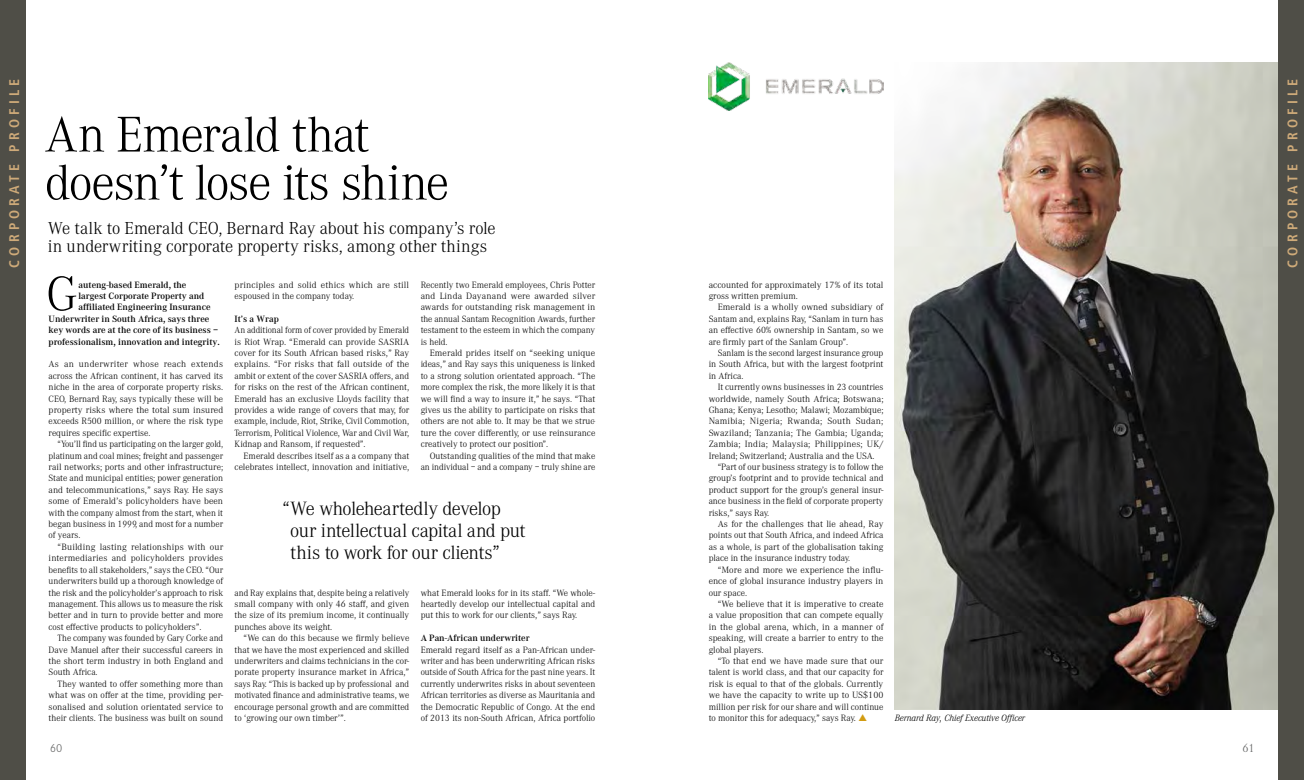
<style>
.page{position:relative;width:1304px;height:780px;background:#fff}
.page>*{position:absolute;margin:0;border:0;box-sizing:border-box;transform-origin:0 0}
.t1{font:300 52px/48px "Leadership";letter-spacing:-.03em;color:#000}
.t2{font:300 50.5px "Leadership";color:#000}
.t3{font:300 20px/22px "Leadership";letter-spacing:-.025em;color:#000}
.t4{font:300 18px/18px "Leadership";color:#000}
.t5{font:700 condensed 14px "Frutiger";letter-spacing:.3em;color:#ceaa79}
.t6{font:12px "Corporate S Light Plain";color:#5f6060}
.t7{font:300 12px "Leadership";color:#5f6060}
.t8{font:300 9.5px/11.4px "Leadership";color:#000;text-align:justify}
.t9{font:9.5px "Leadership Demi";color:#000}
.t10{font:300 9.5px "Leadership";letter-spacing:.025em;color:#000}
.t11{font:italic 300 9.5px "Leadership";letter-spacing:-.01em;color:#000}
</style>
<div class="page">
<img style="left:709px;top:62px;width:174px;height:48px">
<img style="left:895px;top:62px;width:383px;height:647px">
<div style="left:0;top:0;width:26px;height:780px;background:#4f4e47"></div>
<div style="left:1278px;top:0;width:26px;height:780px;background:#4f4e47"></div>
<h3 class="t5" style="left:6px;top:267px;width:190px;rotate:-90deg">CORPORATE PROFILE</h3>
<h3 class="t5" style="left:1284px;top:267px;width:190px;rotate:-90deg">CORPORATE PROFILE</h3>
<h1 class="t1" style="left:45px;top:112px;width:406px">An Emerald that doesn’t lose its shine</h1>
<h3 class="t4" style="left:48px;top:219px;width:449px">We talk to Emerald CEO, Bernard Ray about his company’s role in underwriting corporate property risks, among other things</h3>
<h2 class="t2" style="left:46px;top:266px;width:33px">G</h2>
<p class="t9" style="left:79px;top:279px;width:109px">auteng-based Emerald, the</p>
<p class="t9" style="left:79px;top:290px;width:127px">largest Corporate Property and</p>
<p class="t9" style="left:79px;top:302px;width:134px">affiliated Engineering Insurance</p>
<p class="t9" style="left:49px;top:313px;width:162px">Underwriter in South Africa, says three</p>
<p class="t9" style="left:49px;top:325px;width:171px">key words are at the core of its business –</p>
<p class="t9" style="left:49px;top:336px;width:173px">professionalism, innovation and integrity.</p>
<p class="t8" style="left:49px;top:359px;width:176px">As an underwriter whose reach extends across the African continent, it has carved its niche in the area of corporate property risks.<br>CEO, Bernard Ray, says typically these will be property risks where the total sum insured exceeds R500 million, or where the risk type requires specific expertise.</p>
<p class="t8" style="left:49px;top:438px;width:176px;text-indent:9px">“You’ll find us participating on the larger gold, platinum and coal mines; freight and passenger rail networks; ports and other infrastructure; State and municipal entities; power generation and telecommunications,” says Ray. He says some of Emerald’s policyholders have been with the company almost from the start, when it began business in 1999, and most for a number of years.</p>
<p class="t8" style="left:49px;top:541px;width:176px;text-indent:9px">“Building lasting relationships with our intermediaries and policyholders provides benefits to all stakeholders,” says the CEO. “Our underwriters build up a thorough knowledge of the risk and the policyholder’s approach to risk management. This allows us to measure the risk better and in turn to provide better and more cost effective products to policyholders”.</p>
<p class="t8" style="left:49px;top:632px;width:176px;text-indent:9px">The company was founded by Gary Corke and Dave Manuel after their successful careers in the short term industry in both England and South Africa.</p>
<p class="t8" style="left:49px;top:678px;width:176px;text-indent:9px">They wanted to offer something more than what was on offer at the time, providing per&shy;sonalised and solution orientated service to their clients. The business was built on sound</p>
<p class="t8" style="left:235px;top:279px;width:176px">principles and solid ethics which are still espoused in the company today.</p>
<p class="t9" style="left:235px;top:313px;width:46px">It’s a Wrap</p>
<p class="t8" style="left:235px;top:324px;width:176px">An additional form of cover provided by Emerald is Riot Wrap. “Emerald can provide SASRIA cover for its South African based risks,” Ray explains. “For risks that fall outside of the ambit or extent of the cover SASRIA offers, and for risks on the rest of the African continent, Emerald has an exclusive Lloyds facility that provides a wide range of covers that may, for example, include, Riot, Strike, Civil Commotion, Terrorism, Political Violence, War and Civil War, Kidnap and Ransom, if requested”.</p>
<p class="t8" style="left:235px;top:450px;width:176px;text-align:right">Emerald describes itself as a a company that celebrates intellect, innovation and initiative,</p>
<p class="t8" style="left:421px;top:279px;width:176px">Recently two Emerald employees, Chris Potter and Linda Dayanand were awarded silver awards for outstanding risk management in the annual Santam Recognition Awards, further testament to the esteem in which the company is held.</p>
<p class="t8" style="left:421px;top:347px;width:176px;text-indent:9px">Emerald prides itself on “seeking unique ideas,” and Ray says this uniqueness is linked to a strong solution orientated approach. “The more complex the risk, the more likely it is that we will find a way to insure it,” he says. “That gives us the ability to participate on risks that others are not able to. It may be that we struc&shy;ture the cover differently, or use reinsurance creatively to protect our position”.</p>
<p class="t8" style="left:421px;top:450px;width:176px;text-align:right">Outstanding qualities of the mind that make an individual – and a company – truly shine are</p>
<h3 class="t3" style="left:290px;top:498px;width:237px;text-indent:-8px">“We wholeheartedly develop our intellectual capital and put this to work for our clients”</h3>
<p class="t8" style="left:235px;top:587px;width:176px">and Ray explains that, despite being a relatively small company with only 46 staff, and given the size of its premium income, it continually punches above its weight.</p>
<p class="t8" style="left:235px;top:632px;width:176px;text-indent:9px">“We can do this because we firmly believe that we have the most experienced and skilled underwriters and claims technicians in the cor&shy;porate property insurance market in Africa,” says Ray. “This is backed up by professional and motivated finance and administrative teams, we encourage personal growth and are committed to ‘growing our own timber’”.</p>
<p class="t8" style="left:421px;top:587px;width:176px">what Emerald looks for in its staff. “We whole&shy;heartedly develop our intellectual capital and put this to work for our clients,” says Ray.</p>
<p class="t9" style="left:421px;top:632px;width:110px">A Pan-African underwriter</p>
<p class="t8" style="left:421px;top:644px;width:176px">Emerald regard itself as a Pan-African under&shy;writer and has been underwriting African risks outside of South Africa for the past nine years. It currently underwrites risks in about seventeen African territories as diverse as Mauritania and the Democratic Republic of Congo. At the end of 2013 its non-South African, Africa portfolio</p>
<p class="t8" style="left:709px;top:279px;width:176px">accounted for approximately 17% of its total gross written premium.</p>
<p class="t8" style="left:709px;top:302px;width:176px;text-indent:9px">Emerald is a wholly owned subsidiary of Santam and, explains Ray, “Sanlam in turn has an effective 60% ownership in Santam, so we are firmly part of the Sanlam Group”.</p>
<p class="t8" style="left:709px;top:347px;width:176px;text-indent:9px">Sanlam is the second largest insurance group in South Africa, but with the largest footprint in Africa.</p>
<p class="t8" style="left:718px;top:381px;width:167px">It currently owns businesses in 23 countries</p>
<p class="t8" style="left:709px;top:393px;width:176px">worldwide, namely South Africa; Botswana;</p>
<p class="t8" style="left:709px;top:404px;width:176px">Ghana; Kenya; Lesotho; Malawi; Mozambique;</p>
<p class="t10" style="left:709px;top:416px;width:176px">Namibia; Nigeria; Rwanda; South Sudan;</p>
<p class="t8" style="left:709px;top:427px;width:176px">Swaziland; Tanzania; The Gambia; Uganda;</p>
<p class="t8" style="left:709px;top:438px;width:176px">Zambia; India; Malaysia; Philippines; UK/</p>
<p class="t8" style="left:709px;top:450px;width:168px">Ireland; Switzerland; Australia and the USA.</p>
<p class="t8" style="left:718px;top:461px;width:167px">“Part of our business strategy is to follow the</p>
<p class="t8" style="left:709px;top:473px;width:176px">group’s footprint and to provide technical and</p>
<p class="t8" style="left:709px;top:484px;width:176px">product support for the group’s general insur-</p>
<p class="t8" style="left:709px;top:495px;width:176px">ance business in the field of corporate property</p>
<p class="t8" style="left:709px;top:507px;width:62px">risks,” says Ray.</p>
<p class="t8" style="left:718px;top:518px;width:167px">As for the challenges that lie ahead, Ray</p>
<p class="t8" style="left:709px;top:530px;width:176px">points out that South Africa, and indeed Africa</p>
<p class="t8" style="left:709px;top:541px;width:176px">as a whole, is part of the globalisation taking</p>
<p class="t8" style="left:709px;top:552px;width:143px">place in the insurance industry today.</p>
<p class="t8" style="left:718px;top:564px;width:167px">“More and more we experience the influ-</p>
<p class="t8" style="left:709px;top:575px;width:176px">ence of global insurance industry players in</p>
<p class="t8" style="left:709px;top:587px;width:40px">our space.</p>
<p class="t8" style="left:718px;top:598px;width:167px">“We believe that it is imperative to create</p>
<p class="t8" style="left:709px;top:609px;width:176px">a value proposition that can compete equally</p>
<p class="t8" style="left:709px;top:621px;width:176px">in the global arena, which, in a manner of</p>
<p class="t8" style="left:709px;top:632px;width:176px">speaking, will create a barrier to entry to the</p>
<p class="t8" style="left:709px;top:644px;width:56px">global players.</p>
<p class="t8" style="left:718px;top:655px;width:167px">“To that end we have made sure that our</p>
<p class="t8" style="left:709px;top:666px;width:176px">talent is world class, and that our capacity for</p>
<p class="t8" style="left:709px;top:678px;width:176px">risk is equal to that of the globals. Currently</p>
<p class="t8" style="left:709px;top:689px;width:176px">we have the capacity to write up to US$100</p>
<p class="t8" style="left:709px;top:701px;width:176px">million per risk for our share and will continue</p>
<p class="t8" style="left:709px;top:712px;width:149px">to monitor this for adequacy,” says Ray.</p>
<p class="t11" style="left:895px;top:712px;width:132px">Bernard Ray, Chief Executive Officer</p>
<p class="t6" style="left:50px;top:741px;width:14px">60</p>
<p class="t7" style="left:1242px;top:741px;width:14px">61</p>
</div>
